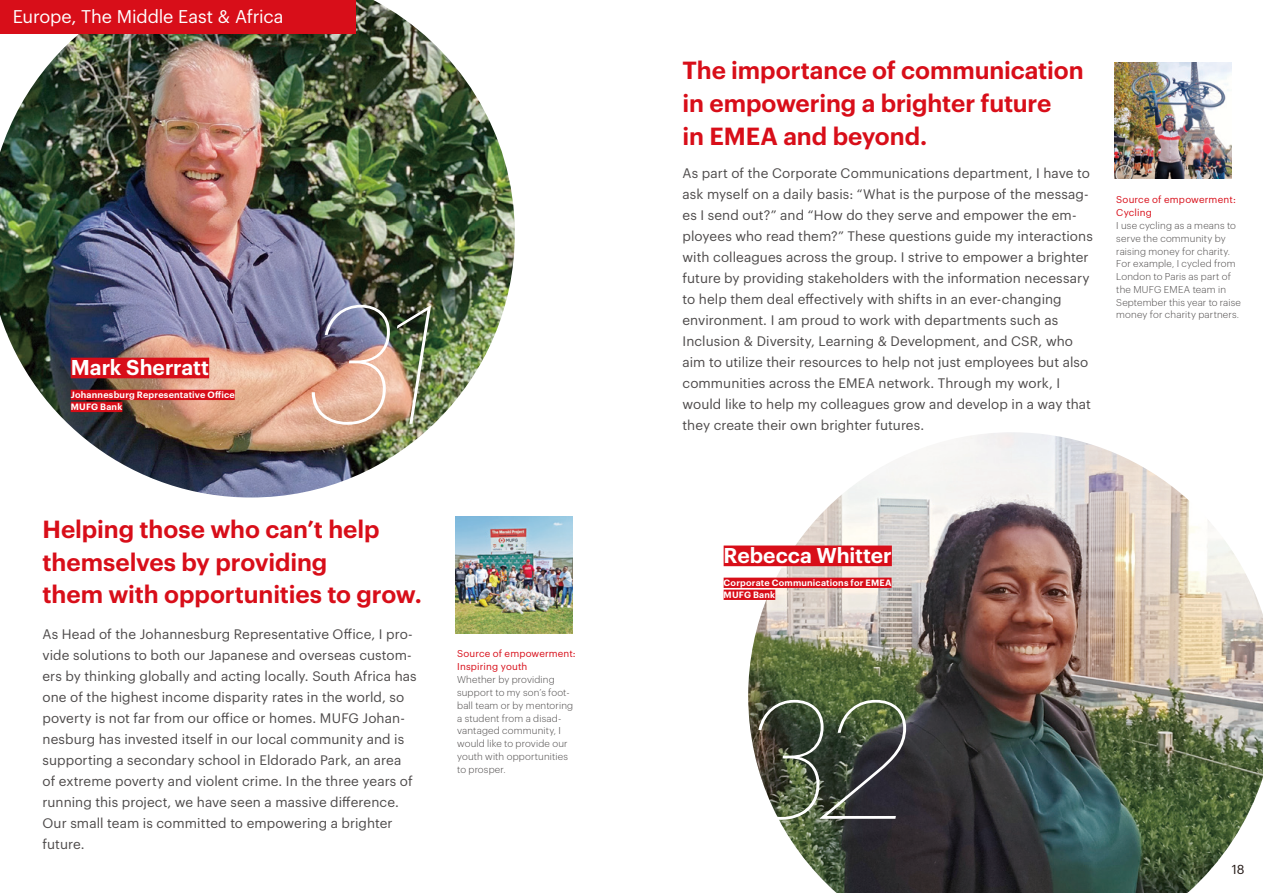
<style>
.page{position:relative;width:1263px;height:893px;background:#fff}
.page>*{position:absolute;margin:0;border:0;box-sizing:border-box;transform-origin:0 0}
.t1{font:italic 100 165px "Graphik";color:#fff}
.t2{font:600 24.3px/33px "Graphik";letter-spacing:-.005em;color:#d80e19}
.t3{font:600 21px "Graphik";color:#fff}
.t4{font:18px "Graphik";letter-spacing:-.005em;color:#fff}
.t5{font:13.5px/21px "Graphik";letter-spacing:.005em;color:#4d4a4a}
.t6{font:12.75px "Graphik";color:#231916}
.t7{font:300 9.75px/12.8px "Graphik";letter-spacing:.015em;color:#4d4a4a;text-align:justify}
.t8{font:9.75px/13px "Graphik";letter-spacing:.015em;color:#d80e19}
.t9{font:600 9px/12px "Graphik";letter-spacing:.025em;color:#fff}
</style>
<div class="page">
<img style="left:0;top:0;width:515px;height:497px">
<div style="left:71px;top:358px;width:138px;height:20px;background:#d80e19"></div>
<div style="left:71px;top:390px;width:164px;height:10px;background:#d80e19"></div>
<div style="left:71px;top:402px;width:51px;height:10px;background:#d80e19"></div>
<img style="left:748px;top:432px;width:515px;height:461px">
<div style="left:724px;top:545px;width:168px;height:21px;background:#d80e19"></div>
<div style="left:724px;top:578px;width:167px;height:10px;background:#d80e19"></div>
<div style="left:724px;top:590px;width:51px;height:10px;background:#d80e19"></div>
<div style="left:0;top:0;width:356px;height:33px;background:#d80e19"></div>
<img style="left:456px;top:517px;width:116px;height:116px">
<img style="left:1115px;top:62px;width:116px;height:117px">
<h3 class="t4" style="left:13px;top:3px;width:272px">Europe, The Middle East &amp; Africa</h3>
<h3 class="t3" style="left:71px;top:351px;width:140px">Mark Sherratt</h3>
<p class="t9" style="left:71px;top:388px;width:166px">Johannesburg Representative Office<br>MUFG Bank</p>
<h2 class="t2" style="left:682px;top:51px;width:403px">The importance of communication in empowering a brighter future<br>in EMEA and beyond.</h2>
<p class="t5" style="left:682px;top:162px;width:409px">As part of the Corporate Communications department I, have to</p>
<p class="t5" style="left:682px;top:183px;width:408px">ask myself on a daily basis “: What is the purpose of the messag-</p>
<p class="t8" style="left:1116px;top:192px;width:121px">Source of empowerment:<br>Cycling</p>
<p class="t7" style="left:1116px;top:218px;width:126px;text-align:left">I use cycling as a means to serve the community by raising money for charity.<br>For example I, cycled from<br>London to Paris as part of the MUFG EMEA team in<br>September this year to raise</p>
<p class="t5" style="left:682px;top:204px;width:396px">es I send out?” and “How do they serve and empower the em-</p>
<p class="t5" style="left:682px;top:225px;width:412px">ployees who read them?” These questions guide my interactions</p>
<p class="t5" style="left:682px;top:246px;width:410px">with colleagues across the group I. strive to empower a brighter future by providing stakeholders with the information necessary to help them deal effectively with shifts in an ever-changing environment I. am proud to work with departments such as Inclusion &amp; Diversity, Learning &amp; Development, and CSR, who aim to utilize their resources to help not just employees but also communities across the EMEA network. Through my work I, would like to help my colleagues grow and develop in a way that they create their own brighter futures.</p>
<h1 class="t1" style="left:308px;top:247px;width:133px">31</h1>
<p class="t7" style="left:1116px;top:308px;width:124px">money for charity partners.</p>
<h2 class="t2" style="left:43px;top:510px;width:381px">Helping those who can t’ help themselves by providing<br>them with opportunities to grow.</h2>
<p class="t5" style="left:43px;top:622px;width:372px">As Head of the Johannesburg Representative Office I, pro-</p>
<p class="t5" style="left:43px;top:643px;width:371px">vide solutions to both our Japanese and overseas custom-</p>
<p class="t5" style="left:43px;top:664px;width:376px">ers by thinking globally and acting locally. South Africa has</p>
<p class="t5" style="left:43px;top:685px;width:363px">one of the highest income disparity rates in the world, so</p>
<p class="t5" style="left:43px;top:727px;width:363px">nesburg has invested itself in our local community and is</p>
<p class="t5" style="left:43px;top:706px;width:364px">poverty is not far from our office or homes. MUFG Johan-</p>
<p class="t5" style="left:43px;top:748px;width:372px">supporting a secondary school in Eldorado Park, an area of extreme poverty and violent crime In. the three years of running this project, we have seen a massive difference.<br>Our small team is committed to empowering a brighter future.</p>
<p class="t8" style="left:457px;top:646px;width:120px">Source of empowerment:<br>Inspiring youth</p>
<p class="t7" style="left:457px;top:673px;width:99px">Whether by providing</p>
<p class="t7" style="left:457px;top:698px;width:118px">ball team or by mentoring</p>
<p class="t7" style="left:457px;top:685px;width:114px">support to my son s’ foot-</p>
<p class="t7" style="left:457px;top:724px;width:105px">vantaged community I,</p>
<p class="t7" style="left:457px;top:711px;width:106px">a student from a disad-</p>
<p class="t7" style="left:457px;top:736px;width:112px">would like to provide our youth with opportunities to prosper.</p>
<h3 class="t3" style="left:724px;top:539px;width:170px">Rebecca Whitter</h3>
<p class="t9" style="left:724px;top:576px;width:169px">Corporate Communications for EMEA<br>MUFG Bank</p>
<h1 class="t1" style="left:742px;top:643px;width:170px">32</h1>
<p class="t6" style="left:1232px;top:860px;width:14px">18</p>
</div>
